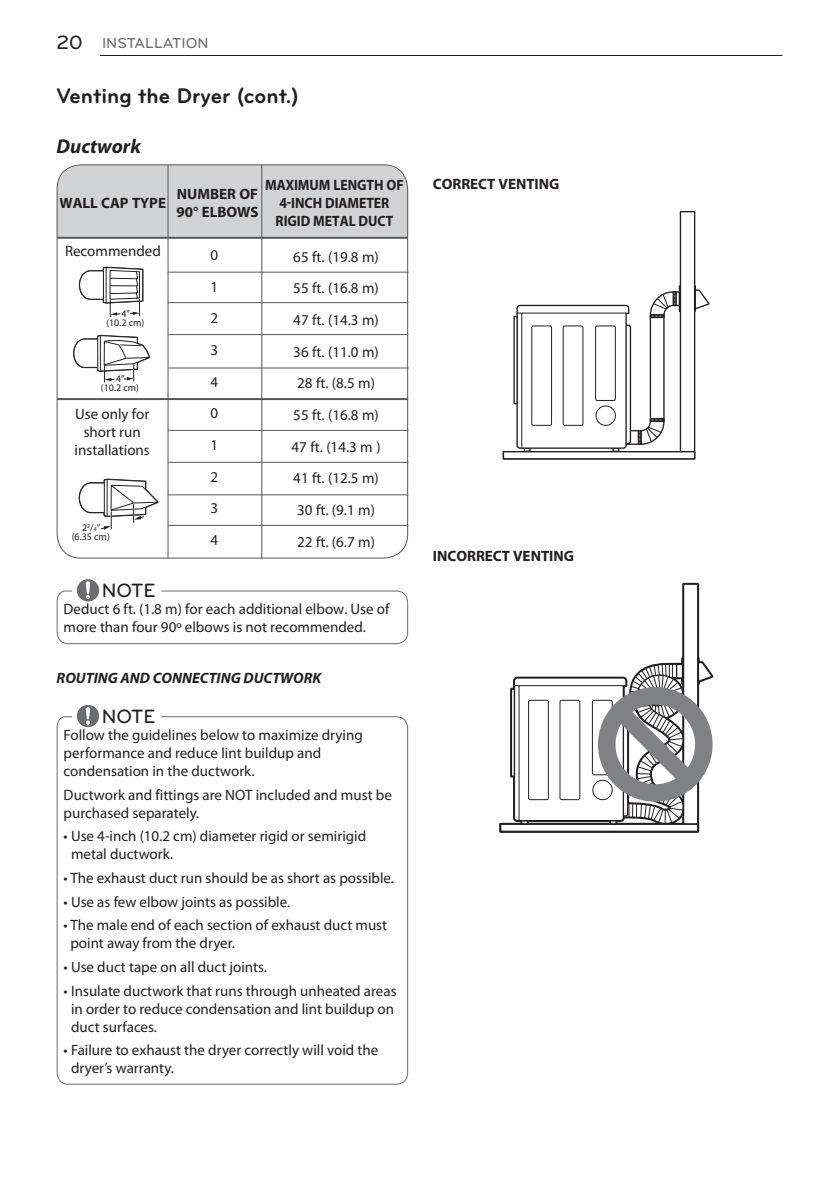
<style>
.page{position:relative;width:839px;height:1191px;background:#fff}
.page>*{position:absolute;margin:0;border:0;box-sizing:border-box;transform-origin:0 0}
.t1{font:700 22px "Bryant LG";color:#231f20}
.t2{font:500 20px "Bryant LG";color:#231f20}
.t3{font:italic 700 20px "Myriad Pro";color:#231f20}
.t4{font:15px/31.6px "Myriad Pro";color:#231f20}
.t5{font:700 15px "Myriad Pro";color:#231f20}
.t6{font:700 15px/18px "Myriad Pro";color:#231f20;scale:.92 1}
.t7{font:italic 700 15px "Myriad Pro";color:#231f20}
.t8{font:500 15px "Bryant LG";color:#6c6d70}
.t9{font:10px/9px "Myriad Pro";color:#231f20;text-align:center}
.s1{font-size:5.8px}
</style>
<div class="page">
<hr style="left:100px;top:55px;width:682px;height:1px;background:#231f20">
<svg style="left:682px;top:583px;width:17px;height:73px"></svg>
<svg style="left:499px;top:823px;width:200px;height:9px"></svg>
<div style="left:510px;top:687px;width:6px;height:90px;background:#302c2d"></div>
<div style="left:683px;top:583px;width:15px;height:242px;background:#fff;border:1px solid #231f20"></div>
<div style="left:500px;top:823px;width:198px;height:9px;background:#fff;border:1px solid #231f20"></div>
<hr style="left:511px;top:688px;width:4px;height:89px;background:#231f20">
<svg style="left:512px;top:656px;width:202px;height:172px"></svg>
<svg style="left:695px;top:285px;width:15px;height:28px"></svg>
<svg style="left:677px;top:291px;width:2px;height:15px"></svg>
<div style="left:679px;top:285px;width:2px;height:27px;background:#fff;border:1px solid #231f20"></div>
<div style="left:680px;top:211px;width:15px;height:241px;background:#fff;border:1px solid #231f20"></div>
<div style="left:503px;top:451px;width:192px;height:8px;background:#fff;border:1px solid #231f20"></div>
<svg style="left:630px;top:430px;width:8px;height:15px"></svg>
<div style="left:650px;top:314px;width:15px;height:108px;background:#fff;border:1px solid #231f20"></div>
<div style="left:621px;top:324px;width:10px;height:120px;border:1px solid #231f20;border-radius:2px"></div>
<svg style="left:513px;top:316px;width:3px;height:88px"></svg>
<svg style="left:638px;top:418px;width:27px;height:27px"></svg>
<svg style="left:676px;top:291px;width:1px;height:15px"></svg>
<svg style="left:650px;top:317px;width:15px;height:1px"></svg>
<svg style="left:649px;top:291px;width:27px;height:26px"></svg>
<svg style="left:516px;top:304px;width:114px;height:148px"></svg>
<div style="left:596px;top:406px;width:20px;height:19px;border:1px solid #231f20;border-radius:50%"></div>
<svg style="left:56px;top:579px;width:353px;height:65px"></svg>
<svg style="left:77px;top:705px;width:22px;height:10px"></svg>
<svg style="left:56px;top:715px;width:353px;height:370px"></svg>
<div style="left:57px;top:165px;width:351px;height:72px;background:#d1d2d4"></div>
<hr style="left:168px;top:165px;width:1px;height:393px;background:#57585a">
<hr style="left:261px;top:165px;width:1px;height:393px;background:#57585a">
<hr style="left:57px;top:237px;width:351px;height:2px;background:#57585a">
<hr style="left:168px;top:272px;width:240px;height:1px;background:#57585a">
<hr style="left:57px;top:398px;width:351px;height:2px;background:#57585a">
<svg style="left:79px;top:267px;width:64px;height:50px"></svg>
<svg style="left:73px;top:335px;width:77px;height:47px"></svg>
<svg style="left:79px;top:478px;width:80px;height:52px"></svg>
<hr style="left:168px;top:302px;width:240px;height:1px;background:#57585a">
<hr style="left:168px;top:334px;width:240px;height:1px;background:#57585a">
<hr style="left:168px;top:367px;width:240px;height:1px;background:#57585a">
<hr style="left:168px;top:430px;width:240px;height:1px;background:#57585a">
<hr style="left:168px;top:462px;width:240px;height:1px;background:#57585a">
<hr style="left:168px;top:494px;width:240px;height:1px;background:#57585a">
<hr style="left:168px;top:525px;width:240px;height:1px;background:#57585a">
<h2 class="t2" style="left:57px;top:30px;width:28px">20</h2>
<h1 class="t1" style="left:57px;top:82px;width:244px">Venting the Dryer (cont.)</h1>
<p class="t8" style="left:102px;top:34px;width:108px">INSTALLATION</p>
<h2 class="t3" style="left:57px;top:133px;width:86px">DUCTWORK</h2>
<p class="t5" style="left:59px;top:193px;width:23px">WALL</p>
<p class="t5" style="left:101px;top:193px;width:49px">CAP TYPE</p>
<p class="t4" style="left:65px;top:235px;width:97px">Recommended</p>
<p class="t9" style="left:106px;top:308px;width:40px">4”<br>(10.2 cm)</p>
<p class="t9" style="left:101px;top:373px;width:40px">4”<br>(10.2 cm)</p>
<p class="t4" style="left:75px;top:405px;width:77px;line-height:18px;text-align:center">Use only for short run installations</p>
<p class="t9" style="left:72px;top:523px;width:40px">2<sup>2</sup>/<span class="s1">4</span>” (6.35 cm)</p>
<p class="t6" style="left:279px;top:175px;width:127px;text-indent:19px">MUM LENGTH OF<br>4-INCH</p>
<p class="t6" style="left:265px;top:175px;width:10px">MAXI</p>
<p class="t5" style="left:177px;top:184px;width:43px">NUMBER</p>
<p class="t5" style="left:239px;top:184px;width:10px">OF</p>
<p class="t5" style="left:176px;top:202px;width:44px">90° ELBOWS</p>
<p class="t6" style="left:325px;top:193px;width:46px">DIAMETER</p>
<p class="t6" style="left:276px;top:211px;width:51px">RIGID METAL</p>
<p class="t6" style="left:359px;top:211px;width:21px">DUCT</p>
<p class="t4" style="left:292px;top:241px;width:91px;text-align:center">65 ft. (19.8 m)<br>55 ft. (16.8 m)<br>47 ft. (14.3 m)<br>36 ft. (11.0 m)<br>28 ft. (8.5 m)<br>55 ft. (16.8 m)<br>47 ft. (14.3 m )<br>41 ft. (12.5 m)<br>30 ft. (9.1 m)<br>22 ft. (6.7 m)</p>
<p class="t4" style="left:210px;top:239px;width:9px;text-align:justify">0<br>1<br>2<br>3<br>4<br>0<br>1<br>2<br>3<br>4</p>
<h2 class="t2" style="left:102px;top:578px;width:55px">NOTE</h2>
<p class="t4" style="left:64px;top:600px;width:327px;line-height:18px">Deduct 6 ft. (1.8 m) for each additional elbow. Use of more than four 90º elbows is not recommended.</p>
<p class="t7" style="left:57px;top:668px;width:266px">ROUTING AND CONNECTING DUCTWORK</p>
<h2 class="t2" style="left:102px;top:703px;width:55px">NOTE</h2>
<p class="t4" style="left:64px;top:725px;width:301px;line-height:18px">Follow the guidelines below to maximize drying performance and reduce lint buildup and condensation in the ductwork.</p>
<p class="t4" style="left:64px;top:785px;width:330px;line-height:18px">Ductwork and fittings are NOT included and must be purchased separately.</p>
<p class="t4" style="left:71px;top:827px;width:297px;line-height:18px;text-indent:-7px">• Use 4-inch (10.2 cm) diameter rigid or semirigid metal ductwork.</p>
<p class="t4" style="left:64px;top:862px;width:332px">• The exhaust duct run should be as short as possible.</p>
<p class="t4" style="left:64px;top:885px;width:228px">• Use as few elbow joints as possible.</p>
<p class="t4" style="left:70px;top:916px;width:318px;line-height:18px;text-indent:-7px">• The male end of each section of exhaust duct must point away from the dryer.</p>
<p class="t4" style="left:64px;top:951px;width:205px">• Use duct tape on all duct joints.</p>
<p class="t4" style="left:71px;top:981px;width:327px;line-height:18px;text-indent:-7px">• Insulate ductwork that runs through unheated areas in order to reduce condensation and lint buildup on duct surfaces.</p>
<p class="t4" style="left:71px;top:1041px;width:309px;line-height:18px;text-indent:-7px">• Failure to exhaust the dryer correctly will void the dryer’s warranty.</p>
<p class="t5" style="left:433px;top:174px;width:19px">CORRECT</p>
<p class="t5" style="left:498px;top:174px;width:19px">VENTIN</p>
<p class="t5" style="left:549px;top:174px;width:12px">G</p>
<p class="t5" style="left:433px;top:546px;width:15px">INCORRECT</p>
<p class="t5" style="left:513px;top:546px;width:19px">VENTIN</p>
<p class="t5" style="left:564px;top:546px;width:12px">G</p>
</div>
